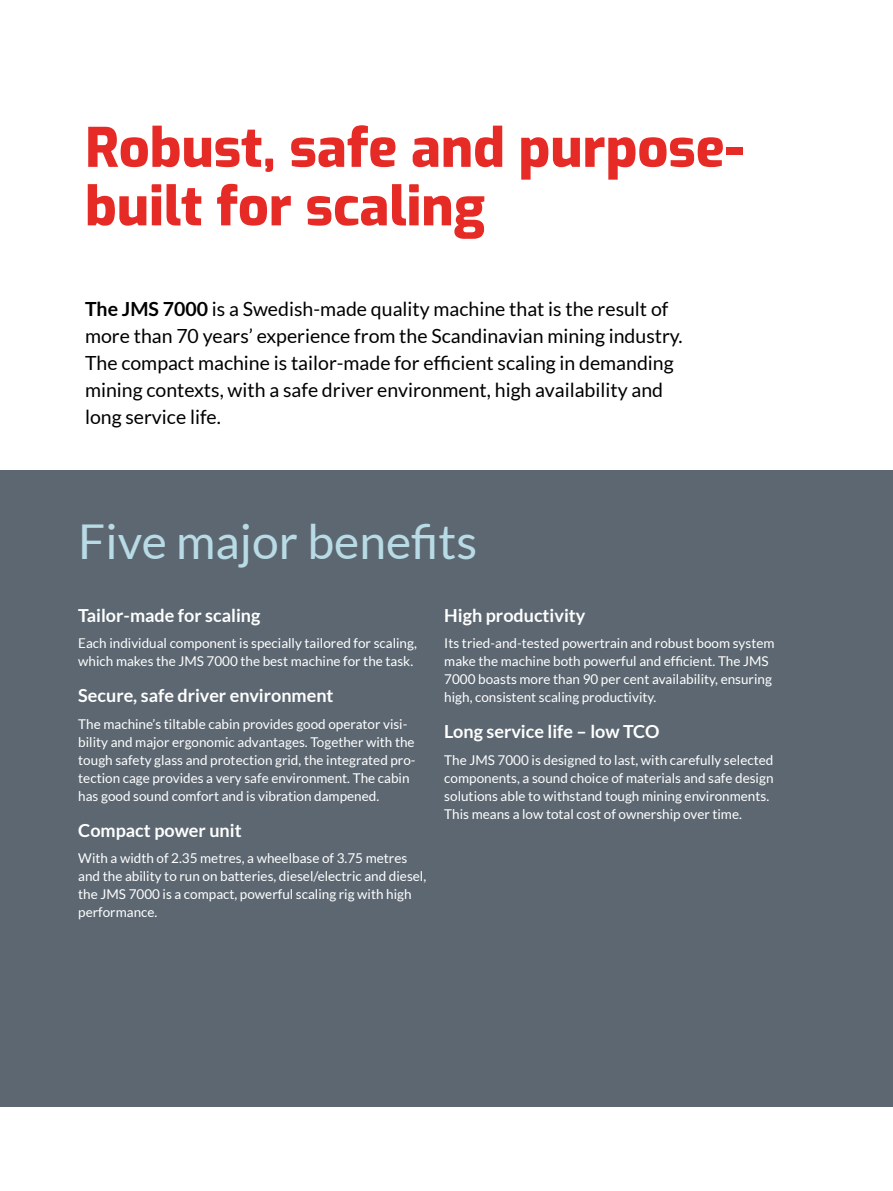
<style>
.page{position:relative;width:893px;height:1191px;background:#fff}
.page>*{position:absolute;margin:0;border:0;box-sizing:border-box;transform-origin:0 0}
.t1{font:100 54px/58.5px "Exo";color:#e62a25}
.t2{font:48px "Lato";color:#b9dbe5}
.t3{font:19.5px/27px "Lato";color:#000}
.t4{font:700 18px "Lato";color:#fff}
.t5{font:13.5px/18px "Lato";color:#fff}
.s1{font-weight:700}
</style>
<div class="page">
<div style="left:0;top:470px;width:893px;height:636px;background:#5c6771"></div>
<h1 class="t1" style="left:85px;top:116px;width:660px">Robust, safe and purpose&shy;built for scaling</h1>
<p class="t3" style="left:85px;top:295px;width:599px"><span class="s1">The JMS 7000</span> is a Swedish-made quality machine that is the result of more than 70 years’ experience from the Scandinavian mining industry.<br>The compact machine is tailor-made for efficient scaling in demanding mining contexts, with a safe driver environment, high availability and long service life.</p>
<h2 class="t2" style="left:78px;top:514px;width:400px">Five major benefits</h2>
<h3 class="t4" style="left:78px;top:605px;width:184px">Tailor-made for scaling</h3>
<p class="t5" style="left:78px;top:634px;width:340px">Each individual component is specially tailored for scaling, which makes the JMS 7000 the best machine for the task.</p>
<h3 class="t4" style="left:78px;top:685px;width:257px">Secure, safe driver environment</h3>
<p class="t5" style="left:78px;top:714px;width:339px">The machine’s tiltable cabin provides good operator visi&shy;bility and major ergonomic advantages. Together with the tough safety glass and protection grid, the integrated pro&shy;tection cage provides a very safe environment. The cabin has good sound comfort and is vibration dampened.</p>
<h3 class="t4" style="left:78px;top:820px;width:165px">Compact power unit</h3>
<p class="t5" style="left:78px;top:849px;width:349px">With a width of 2.35 metres, a wheelbase of 3.75 metres and the ability to run on batteries, diesel/electric and diesel, the JMS 7000 is a compact, powerful scaling rig with high performance.</p>
<h3 class="t4" style="left:444px;top:605px;width:143px">High productivity</h3>
<p class="t5" style="left:444px;top:634px;width:332px">Its tried-and-tested powertrain and robust boom system make the machine both powerful and efficient. The JMS 7000 boasts more than 90 per cent availability, ensuring high, consistent scaling productivity.</p>
<h3 class="t4" style="left:444px;top:721px;width:217px">Long service life – low TCO</h3>
<p class="t5" style="left:444px;top:750px;width:331px">The JMS 7000 is designed to last, with carefully selected components, a sound choice of materials and safe design solutions able to withstand tough mining environments.<br>This means a low total cost of ownership over time.</p>
</div>
